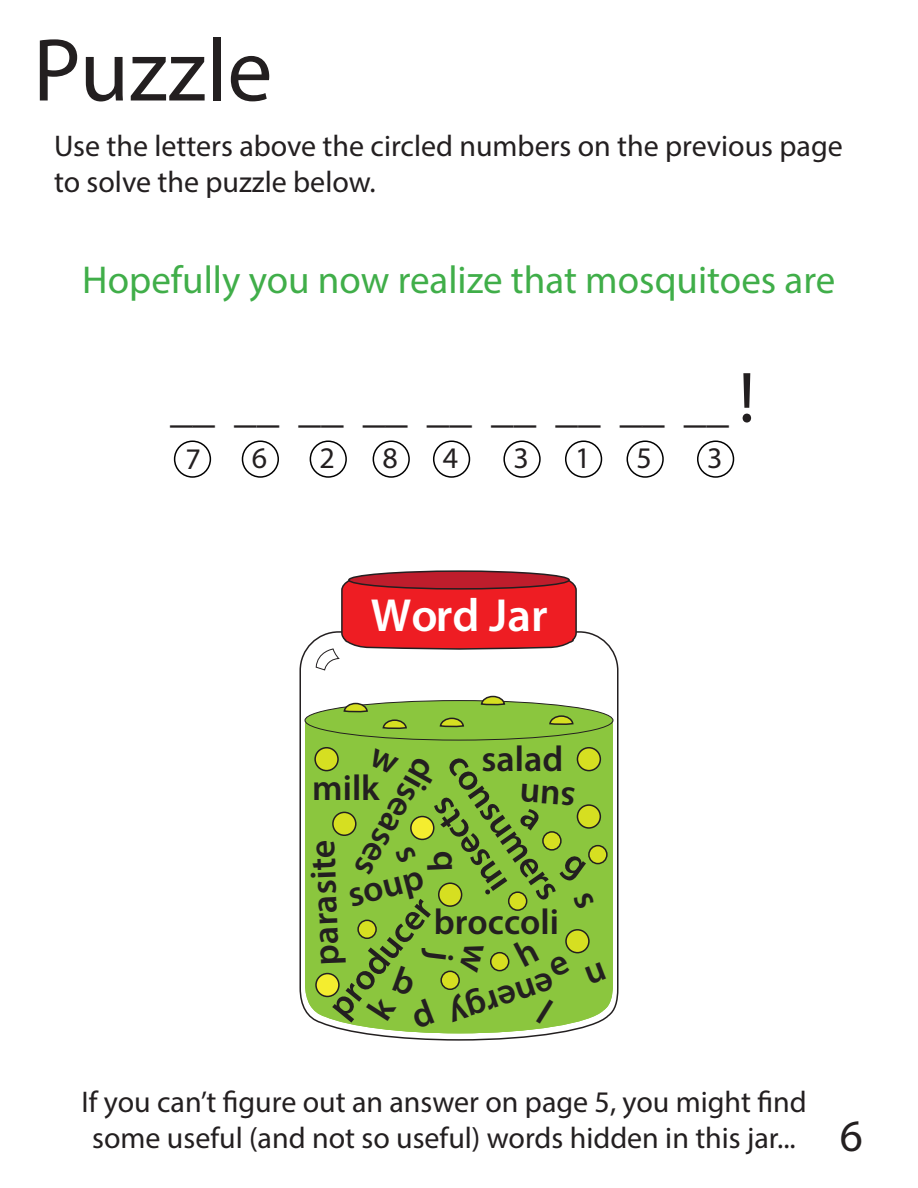
<style>
.page{position:relative;width:918px;height:1188px;background:#fff}
.page>*{position:absolute;margin:0;border:0;box-sizing:border-box;transform-origin:0 0}
.t1{font:90px "Myriad Pro";color:#231f20}
.t2{font:600 46.65px "Myriad Pro";color:#fff}
.t3{font:45.15px "Myriad Pro";color:#231f20}
.t4{font:45px "Myriad Pro";color:#231f20}
.t5{font:39px "Myriad Pro";color:#40ae49}
.t6{font:600 36px "Myriad Pro";color:#231f20}
.t7{font:30px/36px "Myriad Pro";color:#231f20;text-align:center}
.s1{font-size:72px}
</style>
<div class="page">
<div style="left:242px;top:440px;width:37px;height:38px;border:2px solid #000;border-radius:50%"></div>
<div style="left:503px;top:440px;width:38px;height:38px;border:2px solid #000;border-radius:50%"></div>
<div style="left:174px;top:440px;width:37px;height:38px;border:2px solid #000;border-radius:50%"></div>
<div style="left:565px;top:440px;width:37px;height:38px;border:2px solid #000;border-radius:50%"></div>
<div style="left:373px;top:440px;width:37px;height:38px;border:2px solid #000;border-radius:50%"></div>
<div style="left:310px;top:440px;width:37px;height:38px;border:2px solid #000;border-radius:50%"></div>
<div style="left:433px;top:440px;width:37px;height:38px;border:2px solid #000;border-radius:50%"></div>
<div style="left:627px;top:440px;width:37px;height:38px;border:2px solid #000;border-radius:50%"></div>
<div style="left:697px;top:440px;width:37px;height:38px;border:2px solid #000;border-radius:50%"></div>
<svg style="left:299px;top:631px;width:320px;height:410px"></svg>
<div style="left:305px;top:701px;width:308px;height:39px;background:#8bc63e;border-radius:50%"></div>
<div style="left:305px;top:700px;width:308px;height:40px;border:1px solid #231f20;border-radius:50%"></div>
<div style="left:439px;top:883px;width:23px;height:23px;background:#d6df21;border-radius:50%"></div>
<div style="left:438px;top:882px;width:24px;height:25px;border:2px solid #231f20;border-radius:50%"></div>
<div style="left:577px;top:805px;width:23px;height:23px;background:#d6df21;border-radius:50%"></div>
<div style="left:577px;top:804px;width:24px;height:25px;border:2px solid #231f20;border-radius:50%"></div>
<div style="left:577px;top:748px;width:23px;height:23px;background:#d6df21;border-radius:50%"></div>
<div style="left:577px;top:747px;width:24px;height:24px;border:2px solid #231f20;border-radius:50%"></div>
<div style="left:315px;top:748px;width:23px;height:23px;background:#d6df21;border-radius:50%"></div>
<div style="left:314px;top:747px;width:25px;height:24px;border:2px solid #231f20;border-radius:50%"></div>
<div style="left:358px;top:920px;width:18px;height:18px;background:#d6df21;border-radius:50%"></div>
<div style="left:357px;top:920px;width:20px;height:19px;border:2px solid #231f20;border-radius:50%"></div>
<div style="left:589px;top:846px;width:18px;height:18px;background:#d6df21;border-radius:50%"></div>
<div style="left:588px;top:845px;width:20px;height:19px;border:2px solid #231f20;border-radius:50%"></div>
<div style="left:509px;top:892px;width:18px;height:18px;background:#d6df21;border-radius:50%"></div>
<div style="left:508px;top:891px;width:19px;height:20px;border:2px solid #231f20;border-radius:50%"></div>
<div style="left:333px;top:812px;width:23px;height:23px;background:#d6df21;border-radius:50%"></div>
<div style="left:332px;top:812px;width:25px;height:24px;border:2px solid #231f20;border-radius:50%"></div>
<div style="left:411px;top:817px;width:23px;height:22px;background:#f4ed2f;border-radius:50%"></div>
<div style="left:410px;top:816px;width:25px;height:24px;border:2px solid #231f20;border-radius:50%"></div>
<div style="left:566px;top:930px;width:23px;height:23px;background:#d6df21;border-radius:50%"></div>
<div style="left:565px;top:929px;width:25px;height:24px;border:2px solid #231f20;border-radius:50%"></div>
<div style="left:309px;top:968px;width:301px;height:65px;background:#8bc63e;border-radius:50%"></div>
<div style="left:491px;top:953px;width:18px;height:18px;background:#d6df21;border-radius:50%"></div>
<div style="left:490px;top:952px;width:19px;height:19px;border:2px solid #231f20;border-radius:50%"></div>
<svg style="left:315px;top:574px;width:263px;height:97px"></svg>
<div style="left:349px;top:571px;width:220px;height:18px;background:#be1d2c;border-radius:50%"></div>
<div style="left:348px;top:570px;width:222px;height:20px;border:2px solid #231f20;border-radius:50%"></div>
<svg style="left:343px;top:702px;width:26px;height:11px"></svg>
<svg style="left:382px;top:719px;width:25px;height:10px"></svg>
<svg style="left:480px;top:695px;width:26px;height:11px"></svg>
<svg style="left:549px;top:715px;width:25px;height:10px"></svg>
<svg style="left:439px;top:717px;width:25px;height:11px"></svg>
<div style="left:316px;top:974px;width:23px;height:22px;background:#f4ed2f;border-radius:50%"></div>
<div style="left:315px;top:973px;width:25px;height:24px;border:2px solid #231f20;border-radius:50%"></div>
<svg style="left:368px;top:748px;width:31px;height:27px"></svg>
<svg style="left:513px;top:937px;width:26px;height:30px"></svg>
<svg style="left:573px;top:891px;width:22px;height:19px"></svg>
<svg style="left:395px;top:845px;width:22px;height:19px"></svg>
<svg style="left:427px;top:851px;width:25px;height:19px"></svg>
<svg style="left:548px;top:954px;width:23px;height:24px"></svg>
<svg style="left:585px;top:962px;width:21px;height:23px"></svg>
<svg style="left:518px;top:784px;width:68px;height:100px;background:#8cc33c"></svg>
<svg style="left:366px;top:942px;width:118px;height:87px"></svg>
<p class="t1" style="left:33px;top:15px;width:241px">Puzzle</p>
<p class="t7" style="left:54px;top:128px;width:790px;text-align:left">Use the letters above the circled numbers on the previous page to solve the puzzle below.</p>
<p class="t5" style="left:82px;top:256px;width:755px">Hopefully you now realize that mosquitoes are</p>
<p class="t3" style="left:170px;top:379px;width:587px">__ __ __ __ __ __ __ __ __ <span class="s1">!</span></p>
<p class="t7" style="left:185px;top:441px;width:17px">7</p>
<p class="t7" style="left:252px;top:439px;width:17px">6</p>
<p class="t7" style="left:320px;top:439px;width:17px">2</p>
<p class="t7" style="left:383px;top:439px;width:17px">8</p>
<p class="t7" style="left:443px;top:439px;width:17px">4</p>
<p class="t7" style="left:513px;top:439px;width:17px">3</p>
<p class="t7" style="left:575px;top:439px;width:17px">1</p>
<p class="t7" style="left:637px;top:439px;width:17px">5</p>
<p class="t7" style="left:707px;top:439px;width:17px">3</p>
<h2 class="t2" style="left:371px;top:586px;width:178px">Word Jar</h2>
<p class="t6" style="left:482px;top:736px;width:83px">salad</p>
<p class="t6" style="left:474px;top:744px;width:171px;rotate:55deg">consumers</p>
<p class="t6" style="left:447px;top:771px;width:132px;rotate:119deg">diseases</p>
<p class="t6" style="left:434px;top:899px;width:127px">broccoli</p>
<p class="t6" style="left:312px;top:765px;width:69px">milk</p>
<p class="t6" style="left:480px;top:903px;width:109px;rotate:-125deg">insects</p>
<p class="t6" style="left:304px;top:966px;width:127px;rotate:-92deg">parasite</p>
<p class="t6" style="left:343px;top:872px;width:78px;rotate:-14deg">soup</p>
<p class="t6" style="left:317px;top:998px;width:144px;rotate:-51deg">producer</p>
<p class="t6" style="left:561px;top:1003px;width:110px;rotate:161deg">energy</p>
<p class="t7" style="left:81px;top:1083px;width:727px">If you can’t figure out an answer on page 5, you might find some useful (and not so useful) words hidden in this jar...</p>
<p class="t4" style="left:840px;top:1108px;width:25px">6</p>
</div>
